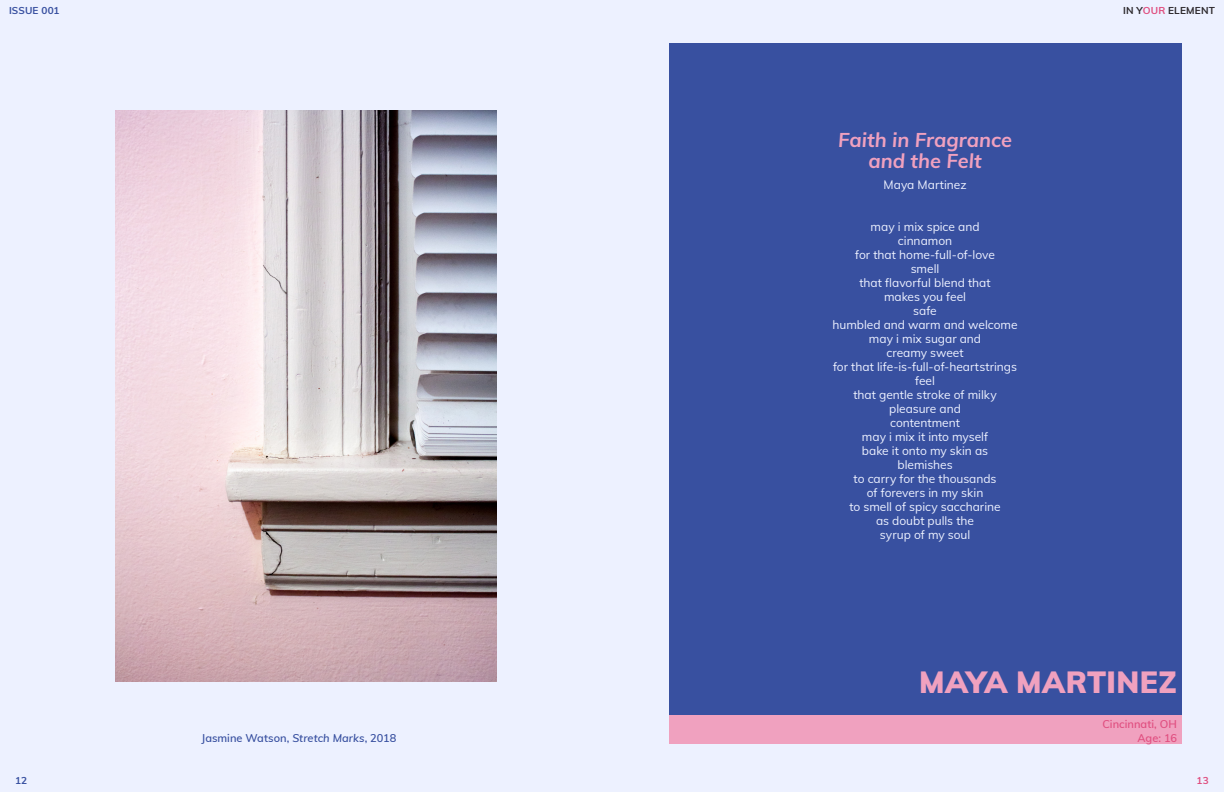
<style>
.page{position:relative;width:1224px;height:792px;background:#edf1ff}
.page>*{position:absolute;margin:0;border:0;box-sizing:border-box;transform-origin:0 0}
.t1{font:900 30px "Muli";letter-spacing:.01em;color:#f0a1bf}
.t2{font:italic 700 20px/21px "Muli";color:#f0a1bf;text-align:center}
.t3{font:12px/14px "Muli";color:#edf1ff;text-align:center}
.t4{font:600 11px "Muli";color:#3850a0}
.t5{font:600 11px/14px "Muli";color:#e04f80;text-align:right}
.t6{font:700 10px "Muli";letter-spacing:.02em;color:#2c282c}
.t7{font:700 10px "Muli";letter-spacing:.01em;color:#3850a0}
.t8{font:700 10px "Muli";color:#e04f80}
.s1{color:#e04f80}
.s2{font-style:italic}
</style>
<div class="page">
<div style="left:669px;top:715px;width:512px;height:29px;background:#f0a1bf"></div>
<img style="left:116px;top:110px;width:380px;height:572px">
<div style="left:669px;top:43px;width:512px;height:672px;background:#3850a0"></div>
<p class="t7" style="left:9px;top:3px;width:52px">ISSUE 001</p>
<p class="t6" style="left:1123px;top:3px;width:93px">IN Y<span class="s1">OUR</span> ELEMENT</p>
<p class="t4" style="left:202px;top:730px;width:196px">Jasmine Watson, <span class="s2">Stretch Marks</span>, 2018</p>
<h2 class="t2" style="left:838px;top:128px;width:175px">Faith in Fragrance and the Felt</h2>
<p class="t3" style="left:884px;top:177px;width:84px">Maya Martinez</p>
<p class="t3" style="left:833px;top:219px;width:187px">may i mix spice and<br>cinnamon<br>for that home-full-of-love<br>smell<br>that flavorful blend that<br>makes you feel<br>safe<br>humbled and warm and welcome may i mix sugar and<br>creamy sweet<br>for that life-is-full-of-heartstrings feel<br>that gentle stroke of milky pleasure and<br>contentment<br>may i mix it into myself<br>bake it onto my skin as<br>blemishes<br>to carry for the thousands<br>of forevers in my skin<br>to smell of spicy saccharine<br>as doubt pulls the<br>syrup of my soul</p>
<h1 class="t1" style="left:919px;top:660px;width:259px">MAYA MARTINEZ</h1>
<p class="t5" style="left:1102px;top:717px;width:76px">Cincinnati, OH<br>Age: 16</p>
<p class="t7" style="left:15px;top:773px;width:14px">12</p>
<p class="t8" style="left:1197px;top:773px;width:14px">13</p>
</div>
